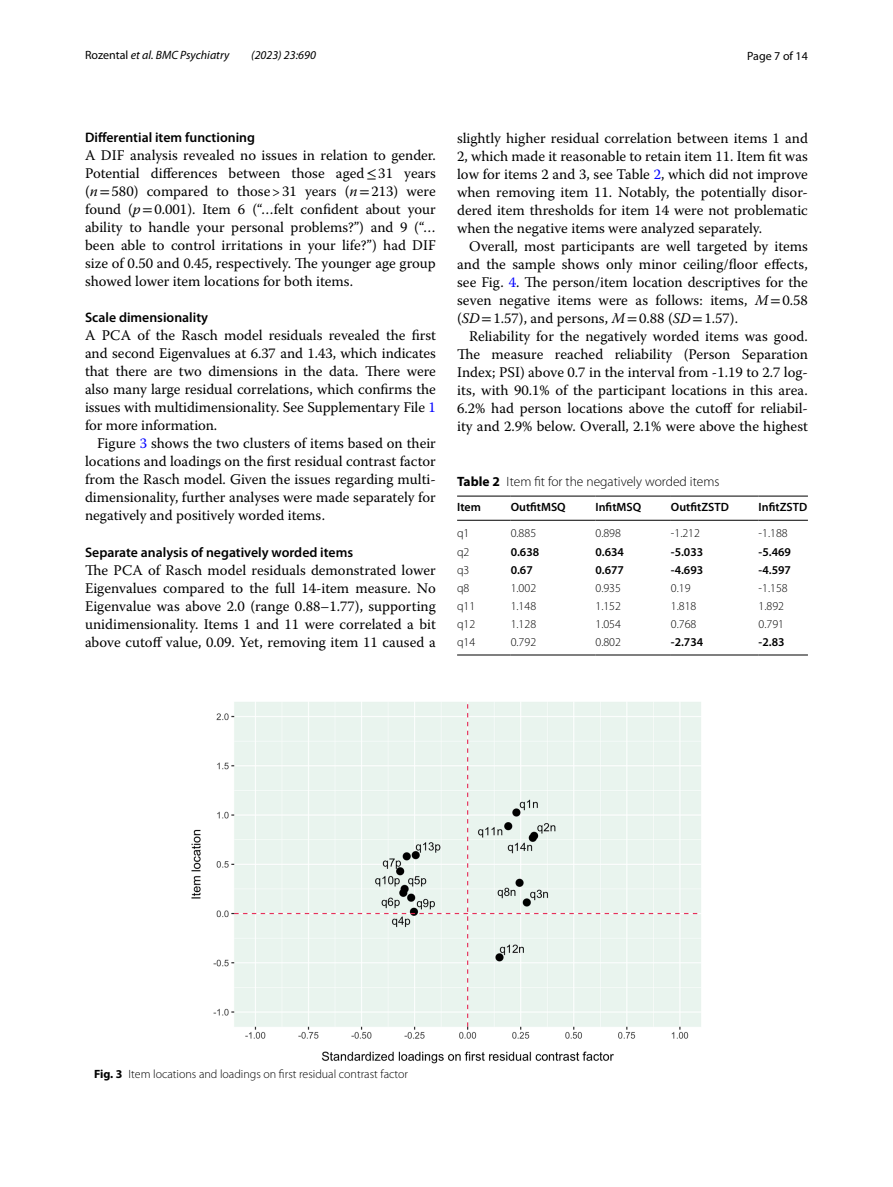
<style>
.page{position:relative;width:893px;height:1187px;background:#fff}
.page>*{position:absolute;margin:0;border:0;box-sizing:border-box;transform-origin:0 0}
.t1{font:14.7px/18px "Warnock Pro";color:#000;text-align:justify}
.t2{font:600 13.8px "Myriad Pro";color:#000}
.t3{font:300 13.5px "Myriad Pro";color:#000}
.t4{font:300 12px "Myriad Pro";color:#000}
.t5{font:600 12px "Myriad Pro";color:#000}
.t6{font:italic 12px "Myriad Pro";color:#000}
.t7{font:12px "Myriad Pro";color:#000}
.s1{font-style:normal}
.s2{font-family:"STIX"}
.s3{font-style:italic}
.s4{color:#00f}
.s5{font-weight:700}
</style>
<div class="page">
<img style="left:191px;top:702px;width:510px;height:360px">
<hr style="left:457px;top:496px;width:54px;height:1px;background:#000">
<hr style="left:457px;top:520px;width:54px;height:1px;background:#000">
<hr style="left:511px;top:496px;width:84px;height:1px;background:#000">
<hr style="left:511px;top:520px;width:84px;height:1px;background:#000">
<hr style="left:595px;top:496px;width:76px;height:1px;background:#000">
<hr style="left:595px;top:520px;width:76px;height:1px;background:#000">
<hr style="left:671px;top:496px;width:88px;height:1px;background:#000">
<hr style="left:671px;top:520px;width:88px;height:1px;background:#000">
<hr style="left:759px;top:496px;width:49px;height:1px;background:#000">
<hr style="left:759px;top:520px;width:49px;height:1px;background:#000">
<hr style="left:457px;top:654px;width:54px;height:1px;background:#000">
<hr style="left:511px;top:654px;width:84px;height:1px;background:#000">
<hr style="left:595px;top:654px;width:76px;height:1px;background:#000">
<hr style="left:671px;top:654px;width:88px;height:1px;background:#000">
<hr style="left:759px;top:654px;width:49px;height:1px;background:#000">
<p class="t6" style="left:85px;top:48px;width:146px"><span class="s1">Rozental</span> et al. BMC Psychiatry</p>
<p class="t6" style="left:251px;top:48px;width:66px">(2023) 23:690</p>
<p class="t7" style="left:747px;top:48px;width:62px">Page 7 of 14</p>
<p class="t2" style="left:85px;top:129px;width:171px">Differential item functioning</p>
<p class="t1" style="left:85px;top:146px;width:352px">A DIF analysis revealed no issues in relation to gender.<br>Potential differences between those aged<span class="s2">≤</span>31 years (<span class="s3">n</span><span class="s2">=</span>580) compared to those&gt;31 years (<span class="s3">n</span><span class="s2">=</span>213) were found (<span class="s3">p</span><span class="s2">=</span>0.001). Item 6 (“…felt confident about your ability to handle your personal problems?”) and 9 (“… been able to control irritations in your life?”) had DIF size of 0.50 and 0.45, respectively. The younger age group showed lower item locations for both items.</p>
<p class="t2" style="left:85px;top:309px;width:125px">Scale dimensionality</p>
<p class="t1" style="left:85px;top:326px;width:352px">A PCA of the Rasch model residuals revealed the first and second Eigenvalues at 6.37 and 1.43, which indicates that there are two dimensions in the data. There were also many large residual correlations, which confirms the issues with multidimensionality. See Supplementary File <span class="s4">1 </span>for more information.</p>
<p class="t1" style="left:85px;top:434px;width:352px;text-indent:12px">Figure <span class="s4">3</span> shows the two clusters of items based on their locations and loadings on the first residual contrast factor from the Rasch model. Given the issues regarding multi&shy;dimensionality, further analyses were made separately for negatively and positively worded items.</p>
<p class="t2" style="left:85px;top:543px;width:270px">Separate analysis of negatively worded items</p>
<p class="t1" style="left:85px;top:560px;width:352px">The PCA of Rasch model residuals demonstrated lower Eigenvalues compared to the full 14-item measure. No Eigenvalue was above 2.0 (range 0.88–1.77), supporting unidimensionality. Items 1 and 11 were correlated a bit above cutoff value, 0.09. Yet, removing item 11 caused a</p>
<p class="t1" style="left:457px;top:128px;width:352px">slightly higher residual correlation between items 1 and 2, which made it reasonable to retain item 11. Item fit was low for items 2 and 3, see Table <span class="s4">2</span>, which did not improve when removing item 11. Notably, the potentially disor&shy;dered item thresholds for item 14 were not problematic when the negative items were analyzed separately.</p>
<p class="t1" style="left:457px;top:236px;width:352px;text-indent:12px">Overall, most participants are well targeted by items and the sample shows only minor ceiling/floor effects, see Fig. <span class="s4">4</span>. The person/item location descriptives for the seven negative items were as follows: items, <span class="s3">M</span><span class="s2">=</span>0.58 (<span class="s3">SD</span><span class="s2">=</span>1.57), and persons, <span class="s3">M</span><span class="s2">=</span>0.88 (<span class="s3">SD</span><span class="s2">=</span>1.57).</p>
<p class="t1" style="left:457px;top:326px;width:352px;text-indent:12px">Reliability for the negatively worded items was good.<br>The measure reached reliability (Person Separation Index; PSI) above 0.7 in the interval from -1.19 to 2.7 log&shy;its, with 90.1% of the participant locations in this area.<br>6.2% had person locations above the cutoff for reliabil&shy;ity and 2.9% below. Overall, 2.1% were above the highest</p>
<p class="t3" style="left:457px;top:474px;width:264px"><span class="s5">Table 2</span> Item fit for the negatively worded items</p>
<p class="t5" style="left:457px;top:499px;width:25px">Item</p>
<p class="t5" style="left:511px;top:499px;width:57px">OutfitMSQ</p>
<p class="t5" style="left:595px;top:499px;width:47px">InfitMSQ</p>
<p class="t5" style="left:671px;top:499px;width:59px">OutfitZSTD</p>
<p class="t5" style="left:759px;top:499px;width:50px">InfitZSTD</p>
<p class="t4" style="left:457px;top:526px;width:14px">q1</p>
<p class="t4" style="left:511px;top:526px;width:27px">0.885</p>
<p class="t4" style="left:595px;top:526px;width:27px">0.898</p>
<p class="t4" style="left:671px;top:526px;width:31px">-1.212</p>
<p class="t4" style="left:759px;top:526px;width:31px">-1.188</p>
<p class="t4" style="left:457px;top:545px;width:14px">q2</p>
<p class="t5" style="left:511px;top:544px;width:30px">0.638</p>
<p class="t5" style="left:595px;top:544px;width:30px">0.634</p>
<p class="t5" style="left:671px;top:544px;width:34px">-5.033</p>
<p class="t5" style="left:759px;top:544px;width:34px">-5.469</p>
<p class="t4" style="left:457px;top:563px;width:14px">q3</p>
<p class="t5" style="left:511px;top:562px;width:24px">0.67</p>
<p class="t5" style="left:595px;top:562px;width:30px">0.677</p>
<p class="t5" style="left:671px;top:562px;width:34px">-4.693</p>
<p class="t5" style="left:759px;top:562px;width:34px">-4.597</p>
<p class="t4" style="left:457px;top:581px;width:14px">q8</p>
<p class="t4" style="left:511px;top:581px;width:27px">1.002</p>
<p class="t4" style="left:595px;top:581px;width:27px">0.935</p>
<p class="t4" style="left:671px;top:581px;width:21px">0.19</p>
<p class="t4" style="left:759px;top:581px;width:31px">-1.158</p>
<p class="t4" style="left:457px;top:599px;width:20px">q11</p>
<p class="t4" style="left:511px;top:599px;width:27px">1.148</p>
<p class="t4" style="left:595px;top:599px;width:27px">1.152</p>
<p class="t4" style="left:671px;top:599px;width:27px">1.818</p>
<p class="t4" style="left:759px;top:599px;width:27px">1.892</p>
<p class="t4" style="left:457px;top:617px;width:20px">q12</p>
<p class="t4" style="left:511px;top:617px;width:27px">1.128</p>
<p class="t4" style="left:595px;top:617px;width:27px">1.054</p>
<p class="t4" style="left:671px;top:617px;width:27px">0.768</p>
<p class="t4" style="left:759px;top:617px;width:27px">0.791</p>
<p class="t4" style="left:457px;top:635px;width:20px">q14</p>
<p class="t4" style="left:511px;top:635px;width:27px">0.792</p>
<p class="t4" style="left:595px;top:635px;width:27px">0.802</p>
<p class="t5" style="left:671px;top:634px;width:34px">-2.734</p>
<p class="t5" style="left:759px;top:634px;width:27px">-2.83</p>
<p class="t4" style="left:94px;top:1067px;width:316px"><span class="s5">Fig. 3</span> Item locations and loadings on first residual contrast factor</p>
</div>
